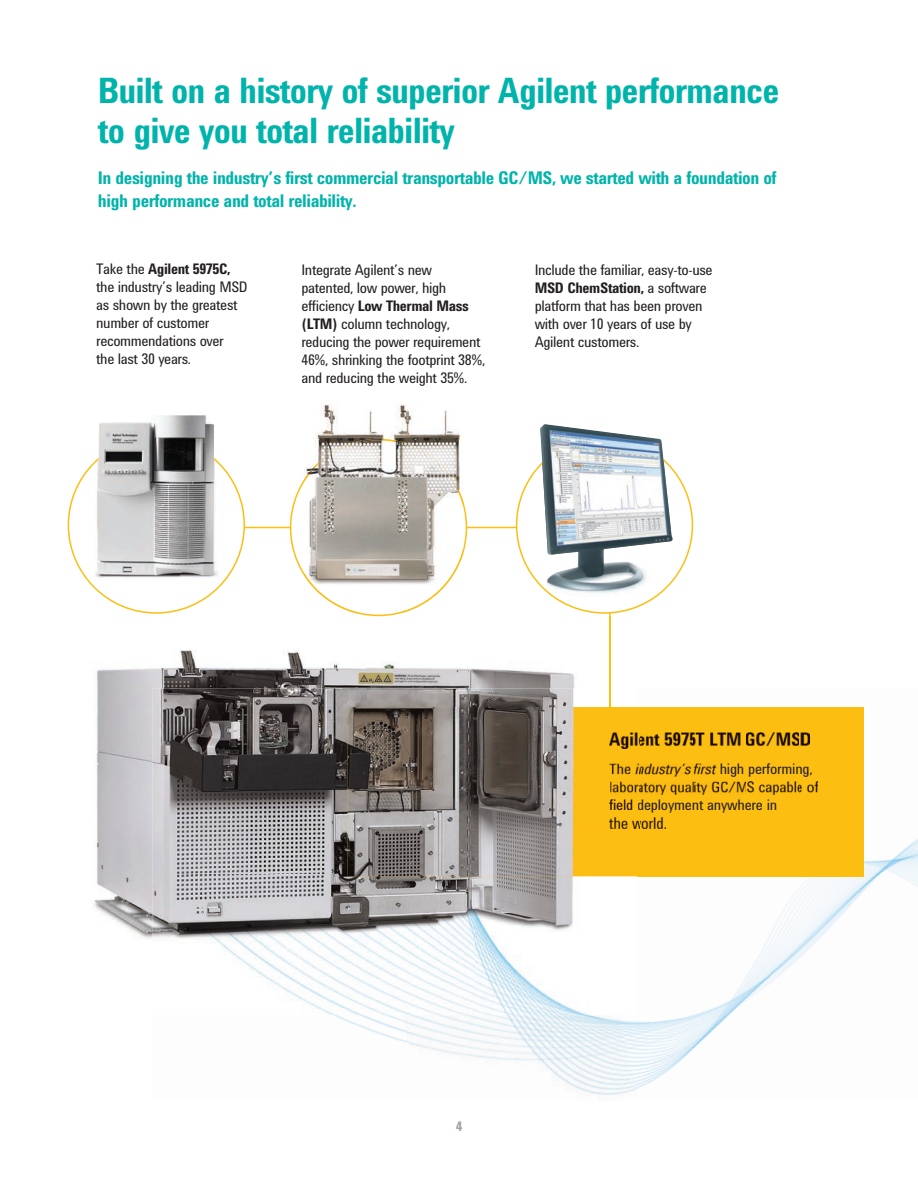
<style>
.page{position:relative;width:918px;height:1188px;background:#fff}
.page>*{position:absolute;margin:0;border:0;box-sizing:border-box;transform-origin:0 0}
.t1{font:700 36px/40.5px "Agilent Condensed CFF";letter-spacing:-.025em;color:#00b4ab}
.t2{font:700 18px/22.5px "Agilent Condensed CFF";letter-spacing:-.025em;color:#00b4ab}
.t3{font:15px/18px "Agilent Condensed CFF";letter-spacing:-.025em;color:#231f20}
.t4{font:700 13.5px "Agilent Condensed CFF";color:#a1a1a5}
.s1{font-weight:700}
.s2{color:#1b0800}
</style>
<div class="page">
<img style="left:901px;top:839px;width:17px;height:48px">
<img style="left:637px;top:876px;width:110px;height:212px">
<img style="left:333px;top:1015px;width:69px;height:26px">
<img style="left:747px;top:852px;width:163px;height:148px">
<img style="left:402px;top:966px;width:237px;height:130px">
<img style="left:697px;top:1078px;width:50px;height:10px">
<div style="left:347px;top:707px;width:517px;height:169px;background:#fdbe12"></div>
<img style="left:96px;top:616px;width:479px;height:100px">
<img style="left:94px;top:716px;width:58px;height:223px">
<img style="left:152px;top:689px;width:215px;height:186px">
<img style="left:367px;top:689px;width:208px;height:18px">
<img style="left:152px;top:875px;width:485px;height:140px">
<img style="left:609px;top:616px;width:2px;height:91px">
<img style="left:347px;top:707px;width:290px;height:169px">
<img style="left:609px;top:799px;width:28px;height:14px">
<svg style="left:68px;top:459px;width:177px;height:155px"></svg>
<svg style="left:290px;top:479px;width:177px;height:137px"></svg>
<svg style="left:516px;top:464px;width:177px;height:150px"></svg>
<img style="left:93px;top:415px;width:123px;height:162px">
<img style="left:540px;top:424px;width:132px;height:174px">
<img style="left:315px;top:404px;width:146px;height:35px">
<img style="left:304px;top:439px;width:159px;height:174px">
<img style="left:609px;top:733px;width:201px;height:16px">
<img style="left:609px;top:763px;width:138px;height:32px">
<img style="left:747px;top:781px;width:71px;height:14px">
<img style="left:609px;top:818px;width:56px;height:10px">
<h1 class="t1" style="left:98px;top:73px;width:683px">Built on a history of superior Agilent performance to give you total reliability</h1>
<p class="t2" style="left:98px;top:168px;width:680px">In designing the industry’s first commercial transportable GC/MS, we started with a foundation of high performance and total reliability.</p>
<p class="t3" style="left:96px;top:261px;width:153px">Take the <span class="s1">Agilent 5975C, </span>the industry’s leading MSD as shown by the greatest number of customer recommendations over<br>the last 30 years.</p>
<p class="t3" style="left:535px;top:262px;width:180px">Include the familiar, easy-to-use<br><span class="s1">MSD ChemStation,</span> a software platform that has been proven with over 10 years of use by<br>Agilent customers.</p>
<p class="t3" style="left:301px;top:262px;width:185px">Integrate Agilent’s new patented, low power, high efficiency <span class="s1">Low Thermal Mass (LTM)</span> column technology, reducing the power requirement<br>46%, shrinking the footprint 38%, and reducing the weight 35%.</p>
<p class="t4" style="left:456px;top:1121px;width:8px">4</p>
<p class="t3" style="left:720px;top:761px;width:95px">high performing,</p>
<p class="t3" style="left:609px;top:797px;width:170px"><span class="s2">field</span> deployment anywhere in</p>
</div>
